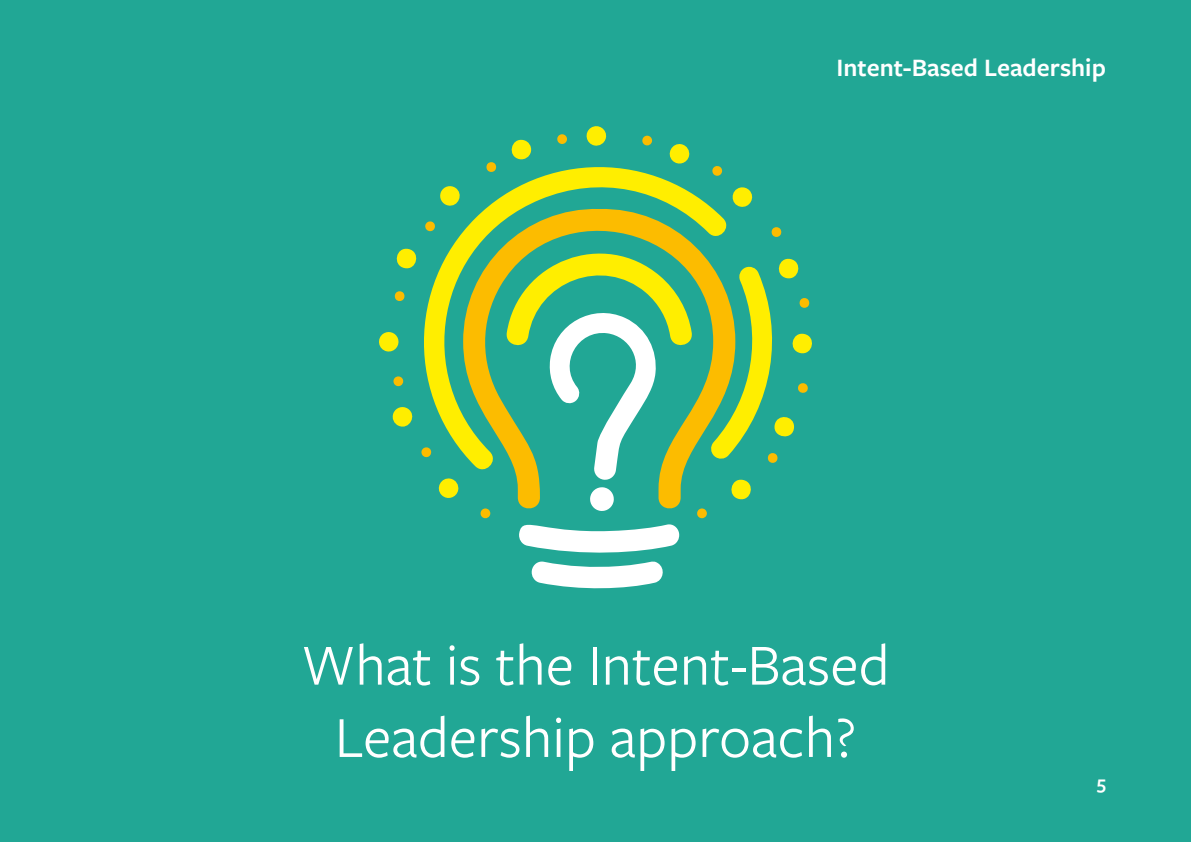
<style>
.page{position:relative;width:1191px;height:842px;background:#21a795}
.page>*{position:absolute;margin:0;border:0;box-sizing:border-box;transform-origin:0 0}
.t1{font:60.2px/72.2px "Freight Sans Pro";color:#fff;text-align:center}
.t2{font:600 26px "Freight Sans Pro";color:#fff}
.t3{font:600 20px "Freight Sans Pro";color:#fff}
</style>
<div class="page">
<svg style="left:424px;top:167px;width:262px;height:286px"></svg>
<svg style="left:463px;top:190px;width:264px;height:312px"></svg>
<svg style="left:586px;top:126px;width:21px;height:20px"></svg>
<svg style="left:438px;top:184px;width:26px;height:24px"></svg>
<svg style="left:726px;top:477px;width:25px;height:25px"></svg>
<svg style="left:379px;top:332px;width:20px;height:20px"></svg>
<svg style="left:438px;top:478px;width:21px;height:20px"></svg>
<svg style="left:732px;top:187px;width:21px;height:20px"></svg>
<svg style="left:511px;top:139px;width:21px;height:21px"></svg>
<svg style="left:396px;top:248px;width:21px;height:21px"></svg>
<svg style="left:392px;top:407px;width:21px;height:20px"></svg>
<svg style="left:669px;top:144px;width:21px;height:20px"></svg>
<svg style="left:557px;top:134px;width:10px;height:10px"></svg>
<svg style="left:425px;top:221px;width:12px;height:10px"></svg>
<svg style="left:393px;top:376px;width:11px;height:10px"></svg>
<svg style="left:480px;top:508px;width:10px;height:11px"></svg>
<svg style="left:712px;top:166px;width:11px;height:10px"></svg>
<svg style="left:485px;top:162px;width:13px;height:10px"></svg>
<svg style="left:394px;top:291px;width:11px;height:10px"></svg>
<svg style="left:710px;top:256px;width:102px;height:207px"></svg>
<svg style="left:421px;top:446px;width:12px;height:12px"></svg>
<svg style="left:771px;top:227px;width:11px;height:10px"></svg>
<svg style="left:642px;top:136px;width:10px;height:10px"></svg>
<svg style="left:697px;top:508px;width:10px;height:11px"></svg>
<svg style="left:504px;top:228px;width:190px;height:252px"></svg>
<svg style="left:518px;top:486px;width:162px;height:103px"></svg>
<p class="t2" style="left:836px;top:50px;width:271px">Intent-Based Leadership</p>
<p class="t1" style="left:301px;top:626px;width:589px">What is the Intent-Based<br>Leadership approach?</p>
<p class="t3" style="left:1096px;top:768px;width:11px">5</p>
</div>
